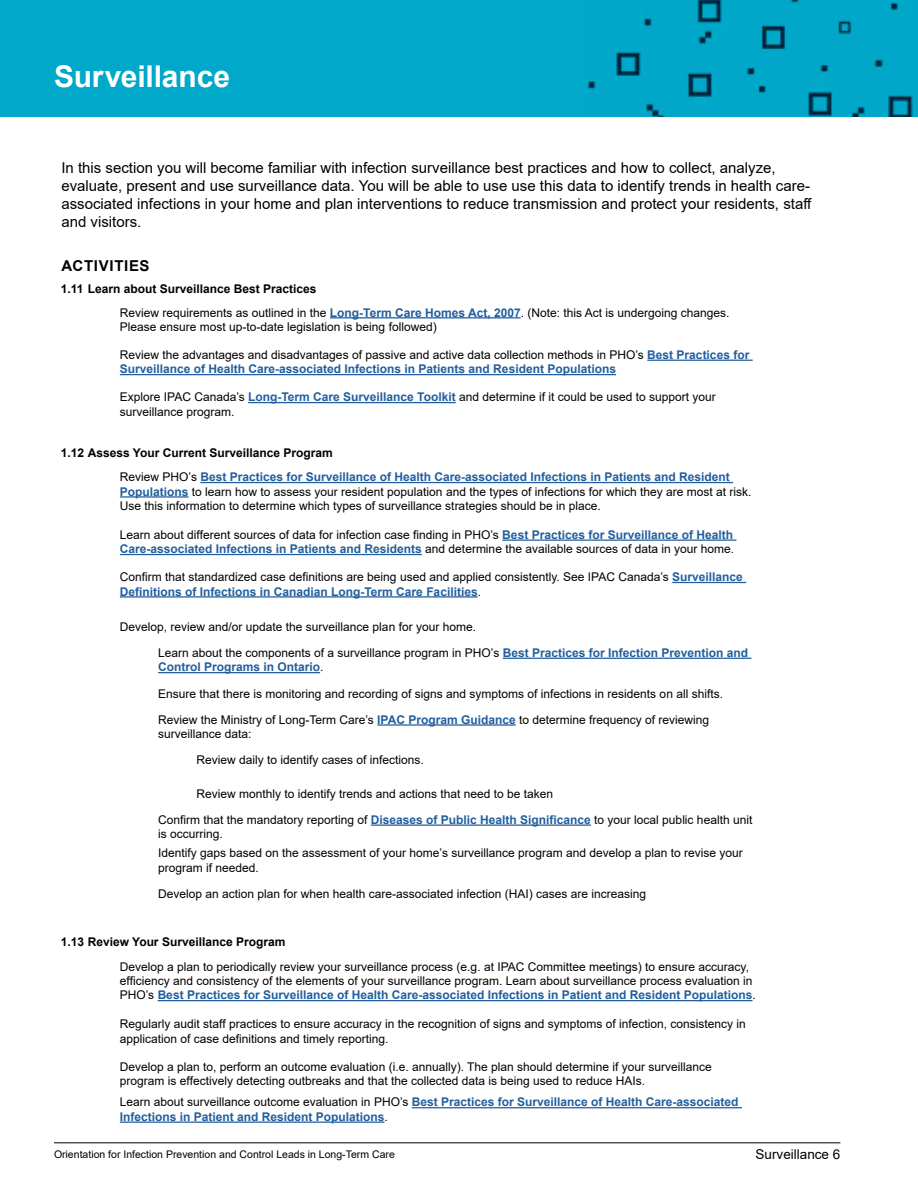
<style>
.page{position:relative;width:918px;height:1188px;background:#fff}
.page>*{position:absolute;margin:0;border:0;box-sizing:border-box;transform-origin:0 0}
.Number_list_1{font:700 30px "Arial";letter-spacing:-.005em;color:#fff}
.body{font:15px/18px "Arial";color:#000}
.Heading_2{font:700 15px "Arial";letter-spacing:.04em;color:#000}
.t1{font:13.5px "Arial";color:#000}
.body-2{font:12px/14.4px "Arial";color:#000}
.body-3{font:700 12px/14.4px "Arial";color:#215e9e}
.Number_list_2{font:700 12px "Arial";color:#000}
.t2{font:10.5px "Arial";color:#000}
.s1{font-weight:700;color:#215e9e}
.s2{font-weight:400;color:#000}
</style>
<div class="page">
<hr style="left:54px;top:1143px;width:786px;height:1px;background:#000">
<div style="left:0;top:0;width:918px;height:117px;background:#00a8c9"></div>
<img style="left:588px;top:0;width:325px;height:117px">
<hr style="left:330px;top:317px;width:191px;height:1px;background:#215e9e">
<hr style="left:647px;top:360px;width:106px;height:1px;background:#215e9e">
<hr style="left:120px;top:374px;width:496px;height:1px;background:#215e9e">
<hr style="left:248px;top:402px;width:208px;height:1px;background:#215e9e">
<hr style="left:200px;top:482px;width:533px;height:1px;background:#215e9e">
<hr style="left:120px;top:496px;width:69px;height:2px;background:#215e9e">
<hr style="left:502px;top:540px;width:234px;height:1px;background:#215e9e">
<hr style="left:120px;top:554px;width:302px;height:1px;background:#215e9e">
<hr style="left:672px;top:582px;width:74px;height:1px;background:#215e9e">
<hr style="left:120px;top:596px;width:358px;height:2px;background:#215e9e">
<hr style="left:503px;top:658px;width:248px;height:1px;background:#215e9e">
<hr style="left:158px;top:672px;width:162px;height:1px;background:#215e9e">
<hr style="left:377px;top:724px;width:139px;height:2px;background:#215e9e">
<hr style="left:371px;top:825px;width:220px;height:1px;background:#215e9e">
<hr style="left:158px;top:1000px;width:594px;height:1px;background:#215e9e">
<hr style="left:412px;top:1107px;width:330px;height:1px;background:#215e9e">
<hr style="left:120px;top:1122px;width:265px;height:1px;background:#215e9e">
<h1 class="Number_list_1" style="left:54px;top:55px;width:178px">Surveillance</h1>
<p class="body" style="left:61px;top:158px;width:752px">In this section you will become familiar with infection surveillance best practices and how to collect, analyze, evaluate, present and use surveillance data. You will be able to use use this data to identify trends in health care&shy;associated infections in your home and plan interventions to reduce transmission and protect your residents, staff and visitors.</p>
<h2 class="Heading_2" style="left:62px;top:255px;width:89px">ACTIVITIES</h2>
<h3 class="Number_list_2" style="left:61px;top:280px;width:257px">1.11 Learn about Surveillance Best Practices</h3>
<p class="body-2" style="left:120px;top:305px;width:611px">Review requirements as outlined in the <span class="s1">Long-Term Care Homes Act, 2007</span>. (Note: this Act is undergoing changes.<br>Please ensure most up-to-date legislation is being followed)</p>
<p class="body-3" style="left:120px;top:348px;width:631px"><span class="s2">Review the advantages and disadvantages of passive and active data collection methods in PHO’s</span> Best Practices for<br>Surveillance of Health Care-associated Infections in Patients and Resident Populations</p>
<p class="body-2" style="left:120px;top:390px;width:598px">Explore IPAC Canada’s <span class="s1">Long-Term Care Surveillance Toolkit</span> and determine if it could be used to support your surveillance program.</p>
<h3 class="Number_list_2" style="left:61px;top:444px;width:273px">1.12 Assess Your Current Surveillance Program</h3>
<p class="body-2" style="left:120px;top:470px;width:633px">Review PHO’s <span class="s1">Best Practices for Surveillance of Health Care-associated Infections in Patients and Resident<br>Populations</span> to learn how to assess your resident population and the types of infections for which they are most at risk.<br>Use this information to determine which types of surveillance strategies should be in place.</p>
<p class="body-2" style="left:120px;top:527px;width:616px">Learn about different sources of data for infection case finding in PHO’s <span class="s1">Best Practices for Surveillance of Health<br>Care-associated Infections in Patients and Residents</span> and determine the available sources of data in your home.</p>
<p class="body-2" style="left:120px;top:570px;width:625px">Confirm that standardized case definitions are being used and applied consistently. See IPAC Canada’s <span class="s1">Surveillance<br>Definitions of Infections in Canadian Long-Term Care Facilities</span>.</p>
<p class="body-2" style="left:120px;top:619px;width:358px">Develop, review and/or update the surveillance plan for your home.</p>
<p class="body-3" style="left:158px;top:646px;width:592px"><span class="s2">Learn about the components of a surveillance program in PHO’s</span> Best Practices for Infection Prevention and<br>Control Programs in Ontario<span class="s2">.</span></p>
<p class="body-2" style="left:158px;top:686px;width:566px">Ensure that there is monitoring and recording of signs and symptoms of infections in residents on all shifts.</p>
<p class="body-2" style="left:158px;top:712px;width:553px">Review the Ministry of Long-Term Care’s <span class="s1">IPAC Program Guidance</span> to determine frequency of reviewing surveillance data:</p>
<p class="body-2" style="left:196px;top:753px;width:229px">Review daily to identify cases of infections.</p>
<p class="body-2" style="left:196px;top:786px;width:358px">Review monthly to identify trends and actions that need to be taken</p>
<p class="body-2" style="left:158px;top:812px;width:596px">Confirm that the mandatory reporting of <span class="s1">Diseases of Public Health Significance</span> to your local public health unit is occurring.</p>
<p class="body-2" style="left:158px;top:846px;width:586px">Identify gaps based on the assessment of your home’s surveillance program and develop a plan to revise your program if needed.</p>
<p class="body-2" style="left:158px;top:886px;width:490px">Develop an action plan for when health care-associated infection (HAI) cases are increasing</p>
<h3 class="Number_list_2" style="left:61px;top:933px;width:226px">1.13 Review Your Surveillance Program</h3>
<p class="body-2" style="left:120px;top:959px;width:637px">Develop a plan to periodically review your surveillance process (e.g. at IPAC Committee meetings) to ensure accuracy, efficiency and consistency of the elements of your surveillance program. Learn about surveillance process evaluation in<br>PHO’s <span class="s1">Best Practices for Surveillance of Health Care-associated Infections in Patient and Resident Populations</span>.</p>
<p class="body-2" style="left:120px;top:1017px;width:628px">Regularly audit staff practices to ensure accuracy in the recognition of signs and symptoms of infection, consistency in application of case definitions and timely reporting.</p>
<p class="body-2" style="left:120px;top:1059px;width:594px">Develop a plan to, perform an outcome evaluation (i.e. annually). The plan should determine if your surveillance program is effectively detecting outbreaks and that the collected data is being used to reduce HAIs.</p>
<p class="body-3" style="left:120px;top:1095px;width:620px"><span class="s2">Learn about surveillance outcome evaluation in PHO’s</span> Best Practices for Surveillance of Health Care-associated<br>Infections in Patient and Resident Populations<span class="s2">.</span></p>
<p class="t1" style="left:756px;top:1145px;width:86px">Surveillance 6</p>
<p class="t2" style="left:54px;top:1147px;width:342px">Orientation for Infection Prevention and Control Leads in Long-Term Care</p>
</div>
